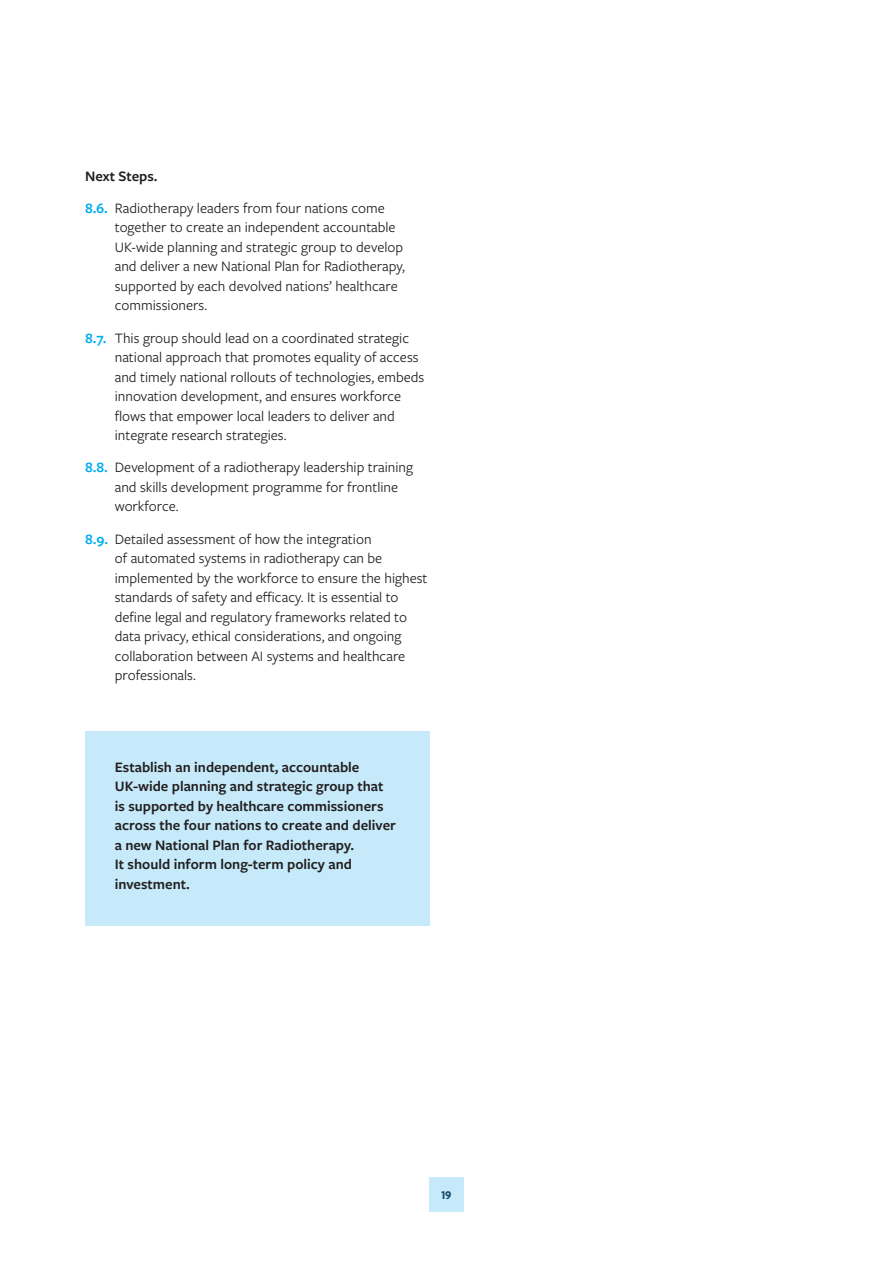
<style>
.page{position:relative;width:893px;height:1263px;background:#fff}
.page>*{position:absolute;margin:0;border:0;box-sizing:border-box;transform-origin:0 0}
.t1{font:15px/19.5px "Freight Sans Pro";color:#231f20}
.t2{font:600 15px/19.5px "Freight Sans Pro";color:#231f20}
.t3{font:700 12px "Agenda";color:#144d6b}
.s1{font-weight:600}
.s2{font-weight:600;color:#00aeef}
</style>
<div class="page">
<div style="left:429px;top:1178px;width:34px;height:34px;background:#c6eafa"></div>
<div style="left:85px;top:731px;width:344px;height:195px;background:#c6eafa"></div>
<p class="t1" style="left:85px;top:159px;width:301px;line-height:32.2px"><span class="s1">Next Steps.<br></span><span class="s2">8.6.</span> Radiotherapy leaders from four nations come</p>
<p class="t1" style="left:115px;top:217px;width:292px">together to create an independent accountable UK-wide planning and strategic group to develop and deliver a new National Plan for Radiotherapy, supported by each devolved nations’ healthcare commissioners.</p>
<p class="t1" style="left:115px;top:327px;width:311px;text-indent:-30px"><span class="s2">8.7.</span> This group should lead on a coordinated strategic national approach that promotes equality of access and timely national rollouts of technologies, embeds innovation development, and ensures workforce flows that empower local leaders to deliver and integrate research strategies.</p>
<p class="t1" style="left:115px;top:457px;width:300px;text-indent:-30px"><span class="s2">8.8.</span> Development of a radiotherapy leadership training and skills development programme for frontline workforce.</p>
<p class="t1" style="left:115px;top:528px;width:314px;text-indent:-30px"><span class="s2">8.9.</span> Detailed assessment of how the integration<br>of automated systems in radiotherapy can be implemented by the workforce to ensure the highest standards of safety and efficacy. It is essential to define legal and regulatory frameworks related to data privacy, ethical considerations, and ongoing collaboration between AI systems and healthcare professionals.</p>
<p class="t2" style="left:115px;top:756px;width:283px">Establish an independent, accountable UK-wide planning and strategic group that is supported by healthcare commissioners across the four nations to create and deliver a new National Plan for Radiotherapy.<br>It should inform long-term policy and investment.</p>
<p class="t3" style="left:441px;top:1189px;width:11px">19</p>
</div>
